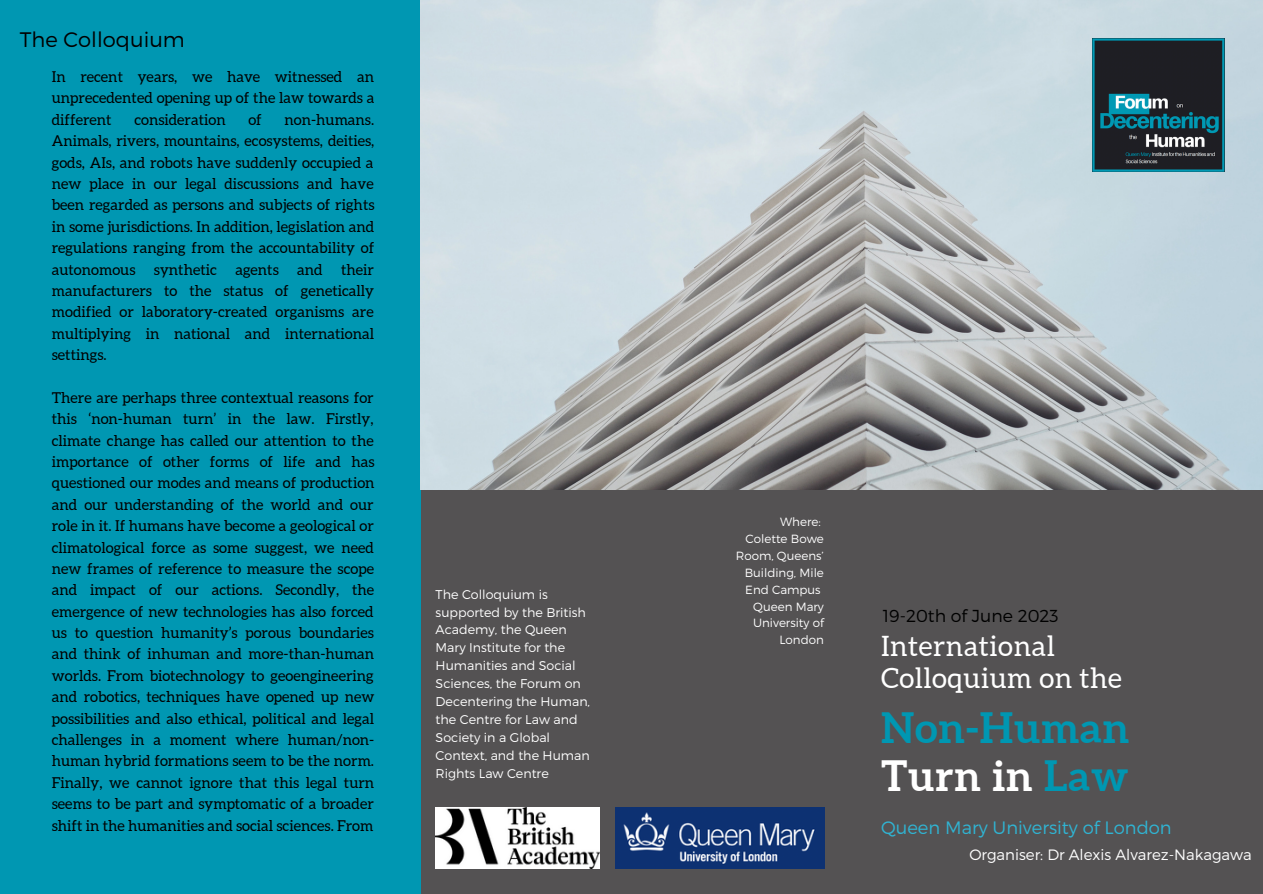
<style>
.page{position:relative;width:1263px;height:894px;background:#fff}
.page>*{position:absolute;margin:0;border:0;box-sizing:border-box;transform-origin:0 0}
.t1{font:700 41.85px/48.3px "Aleo";letter-spacing:.02em;color:#0097b2}
.t2{font:28.05px/31.5px "Aleo";letter-spacing:.02em;color:#fff}
.t3{font:300 21px "Montserrat";color:#000}
.t4{font:300 18px "Montserrat";color:#30b4d3}
.t5{font:300 17.25px "Montserrat";color:#000}
.t6{font:15px/21.3px "Aleo";color:#000;text-align:justify}
.t7{font:300 15px "Montserrat";color:#fff}
.t8{font:300 12.6px/18px "Montserrat";color:#fff}
.t9{font:300 11.85px/16.8px "Montserrat";color:#fff;text-align:right}
.s1{color:#fff}
</style>
<div class="page">
<div style="left:0;top:0;width:1263px;height:893px;background:#0097b2"></div>
<div style="left:421px;top:490px;width:842px;height:403px;background:#545253"></div>
<img style="left:421px;top:0;width:842px;height:489px">
<img style="left:436px;top:807px;width:164px;height:61px">
<img style="left:615px;top:807px;width:209px;height:61px">
<img style="left:1093px;top:38px;width:131px;height:133px">
<p class="t3" style="left:20px;top:26px;width:166px">The Colloquium</p>
<p class="t6" style="left:52px;top:66px;width:324px">In recent years, we have witnessed an unprecedented opening up of the law towards a different</p>
<p class="t6" style="left:134px;top:109px;width:93px">consideration</p>
<p class="t6" style="left:248px;top:109px;width:15px">of</p>
<p class="t6" style="left:52px;top:109px;width:324px;text-indent:233px">non-humans.<br>Animals, rivers, mountains, ecosystems, deities, gods, AIs, and robots have suddenly occupied a new place in our legal discussions and have been regarded as persons and subjects of rights in some jurisdictions. In addition, legislation and regulations ranging from the accountability of autonomous synthetic agents and their manufacturers to the status of genetically modified or laboratory-created organisms are multiplying in national and international settings.</p>
<p class="t6" style="left:52px;top:386px;width:324px">There are perhaps three contextual reasons for this ‘non-human turn’ in the law. Firstly, climate change has called our attention to the importance of other forms of life and has questioned our modes and means of production and our understanding of the world and our role in it. If humans have become a geological or climatological force as some suggest, we need new frames of reference to measure the scope and impact of our actions. Secondly, the emergence of new technologies has also forced us to question humanity’s porous boundaries and think of inhuman and more-than-human worlds. From biotechnology to geoengineering and robotics, techniques have opened up new possibilities and also ethical, political and legal challenges in a moment where human/non&shy;human hybrid formations seem to be the norm.<br>Finally, we cannot ignore that this legal turn seems to be part and symptomatic of a broader shift in the humanities and social sciences. From</p>
<p class="t8" style="left:436px;top:584px;width:156px">The Colloquium is supported by the British<br>Academy, the Queen<br>Mary Institute for the<br>Humanities and Social<br>Sciences, the Forum on<br>Decentering the Human, the Centre for Law and<br>Society in a Global<br>Context, and the Human<br>Rights Law Centre</p>
<p class="t9" style="left:780px;top:513px;width:42px">Where:</p>
<p class="t9" style="left:736px;top:530px;width:90px">Colette Bowe<br>Room, Queens’<br>Building, Mile<br>End Campus</p>
<p class="t9" style="left:753px;top:597px;width:72px">Queen Mary<br>University of<br>London</p>
<p class="t5" style="left:883px;top:604px;width:177px">19-20th of June 2023</p>
<p class="t2" style="left:881px;top:630px;width:242px">International<br>Colloquium on the</p>
<p class="t1" style="left:881px;top:703px;width:250px">Non-Human<br><span class="s1">Turn in</span> Law</p>
<p class="t4" style="left:881px;top:815px;width:292px">Queen Mary University of London</p>
<p class="t7" style="left:969px;top:845px;width:284px">Organiser: Dr Alexis Alvarez-Nakagawa</p>
</div>
